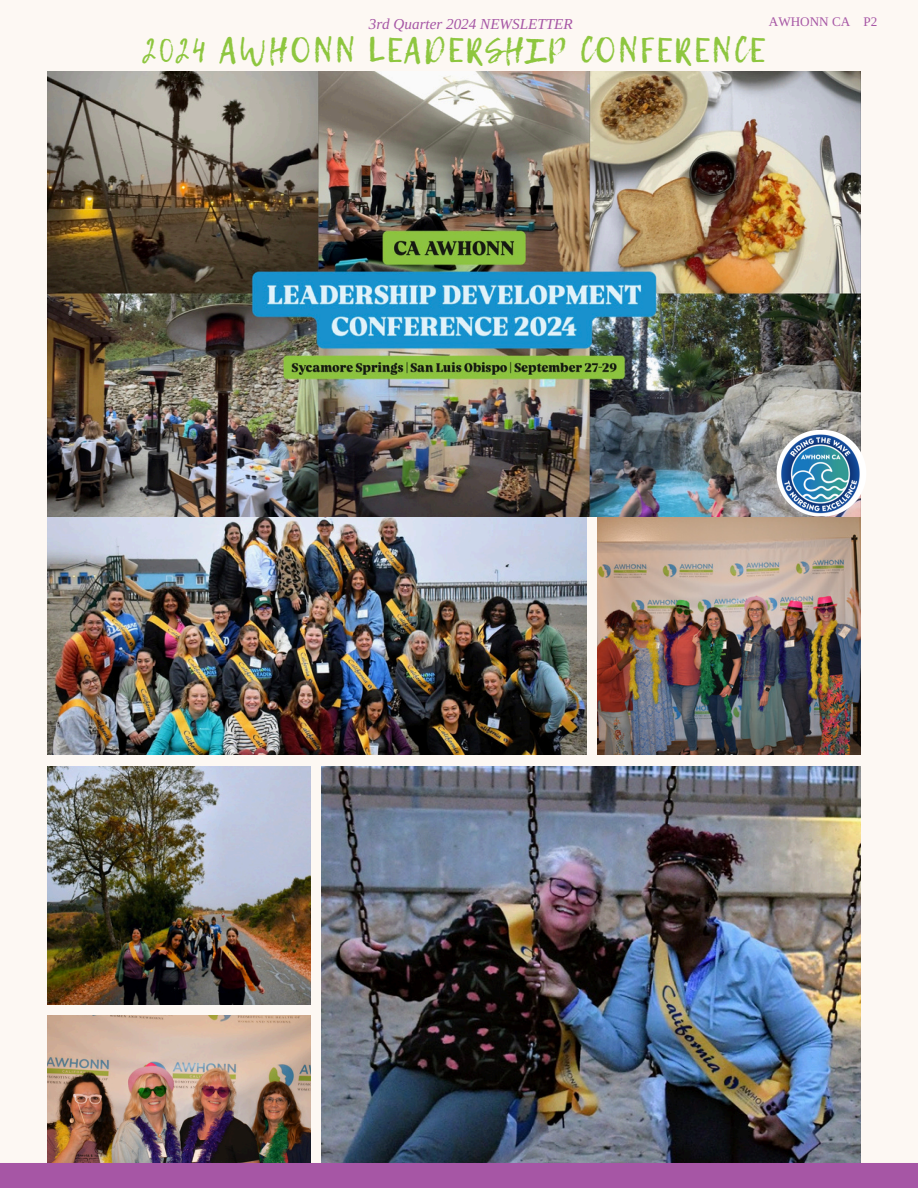
<style>
.page{position:relative;width:918px;height:1188px;background:#fdf8f3}
.page>*{position:absolute;margin:0;border:0;box-sizing:border-box;transform-origin:0 0}
.t1{font:34.2px "Lemon Tuesday";letter-spacing:.05em;color:#8ec63f}
.t2{font:italic 15.15px "Libra Serif Modern";color:#a656a5}
.t3{font:13.2px "Libra Serif Modern";color:#a656a5}
</style>
<div class="page">
<img style="left:47px;top:517px;width:539px;height:238px">
<img style="left:47px;top:766px;width:264px;height:239px">
<img style="left:322px;top:766px;width:539px;height:397px">
<img style="left:47px;top:1016px;width:264px;height:147px">
<img style="left:597px;top:517px;width:264px;height:238px">
<div style="left:0;top:1163px;width:918px;height:25px;background:#a656a5"></div>
<img style="left:47px;top:71px;width:814px;height:446px">
<img style="left:777px;top:430px;width:89px;height:86px;border-radius:43px">
<p class="t2" style="left:369px;top:15px;width:206px">3rd Quarter 2024 NEWSLETTER</p>
<p class="t3" style="left:769px;top:15px;width:110px">AWHONN CA P2</p>
<h1 class="t1" style="left:143px;top:25px;width:623px">2024 AWHONN LEADERSHIP CONFERENCE</h1>
</div>
